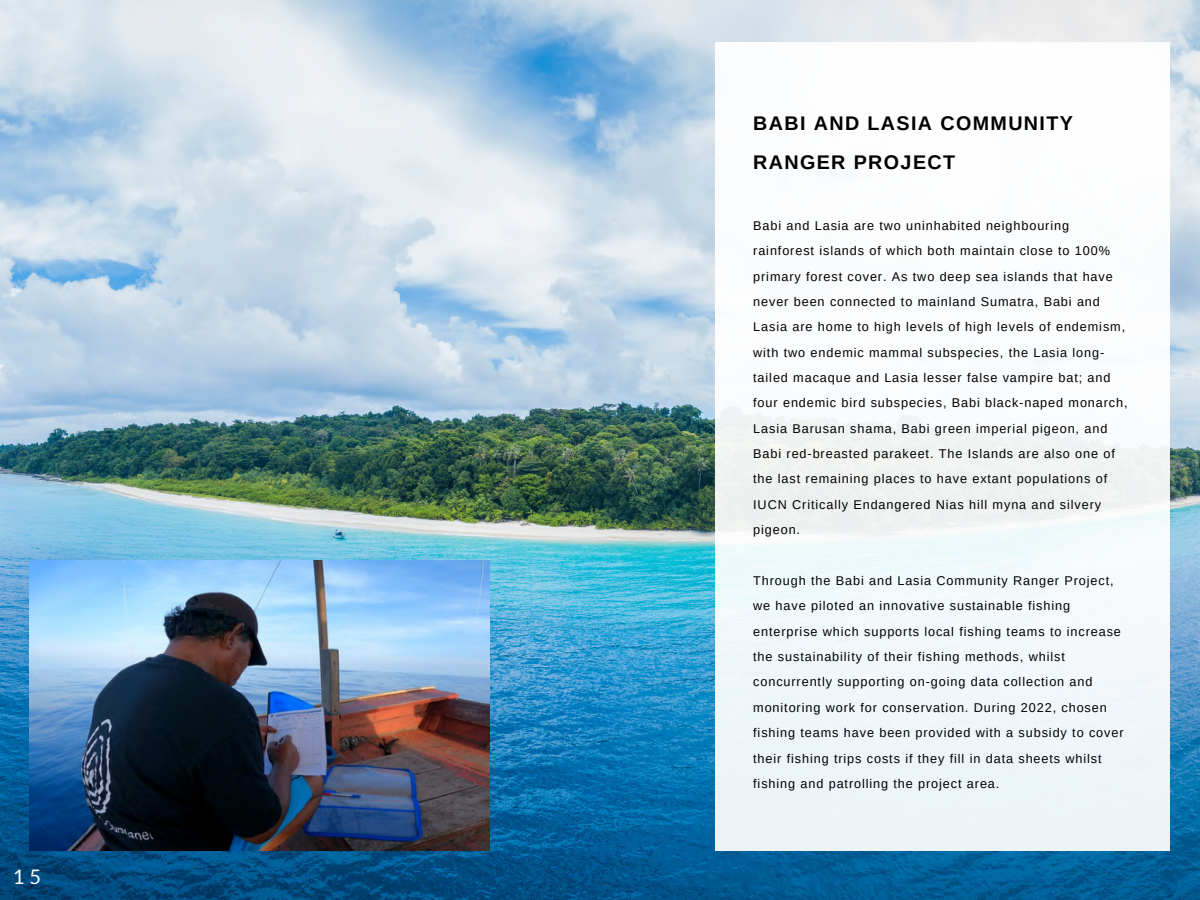
<style>
.page{position:relative;width:1200px;height:900px;background:#fff}
.page>*{position:absolute;margin:0;border:0;box-sizing:border-box;transform-origin:0 0}
.t1{font:20px "Lato";color:#fff}
.t2{font:700 19.8px/39px "Arimo";letter-spacing:.07em;color:#000}
.t3{font:12.6px/25.4px "Arimo";letter-spacing:.07em;color:#000}
</style>
<div class="page">
<img style="left:0;top:0;width:1200px;height:900px">
<div style="left:715px;top:42px;width:455px;height:808px;background:#f6fafc"></div>
<img style="left:29px;top:561px;width:461px;height:289px">
<h1 class="t1" style="left:13px;top:864px;width:29px">15</h1>
<h2 class="t2" style="left:753px;top:103px;width:321px">BABI AND LASIA COMMUNITY<br>RANGER PROJECT</h2>
<p class="t3" style="left:753px;top:213px;width:376px">Babi and Lasia are two uninhabited neighbouring rainforest islands of which both maintain close to 100% primary forest cover. As two deep sea islands that have never been connected to mainland Sumatra, Babi and Lasia are home to high levels of high levels of endemism, with two endemic mammal subspecies, the Lasia long&shy;tailed macaque and Lasia lesser false vampire bat; and four endemic bird subspecies, Babi black-naped monarch, Lasia Barusan shama, Babi green imperial pigeon, and Babi red-breasted parakeet. The Islands are also one of the last remaining places to have extant populations of IUCN Critically Endangered Nias hill myna and silvery pigeon.</p>
<p class="t3" style="left:753px;top:568px;width:372px">Through the Babi and Lasia Community Ranger Project, we have piloted an innovative sustainable fishing enterprise which supports local fishing teams to increase the sustainability of their fishing methods, whilst concurrently supporting on-going data collection and monitoring work for conservation. During 2022, chosen fishing teams have been provided with a subsidy to cover their fishing trips costs if they fill in data sheets whilst fishing and patrolling the project area.</p>
</div>
